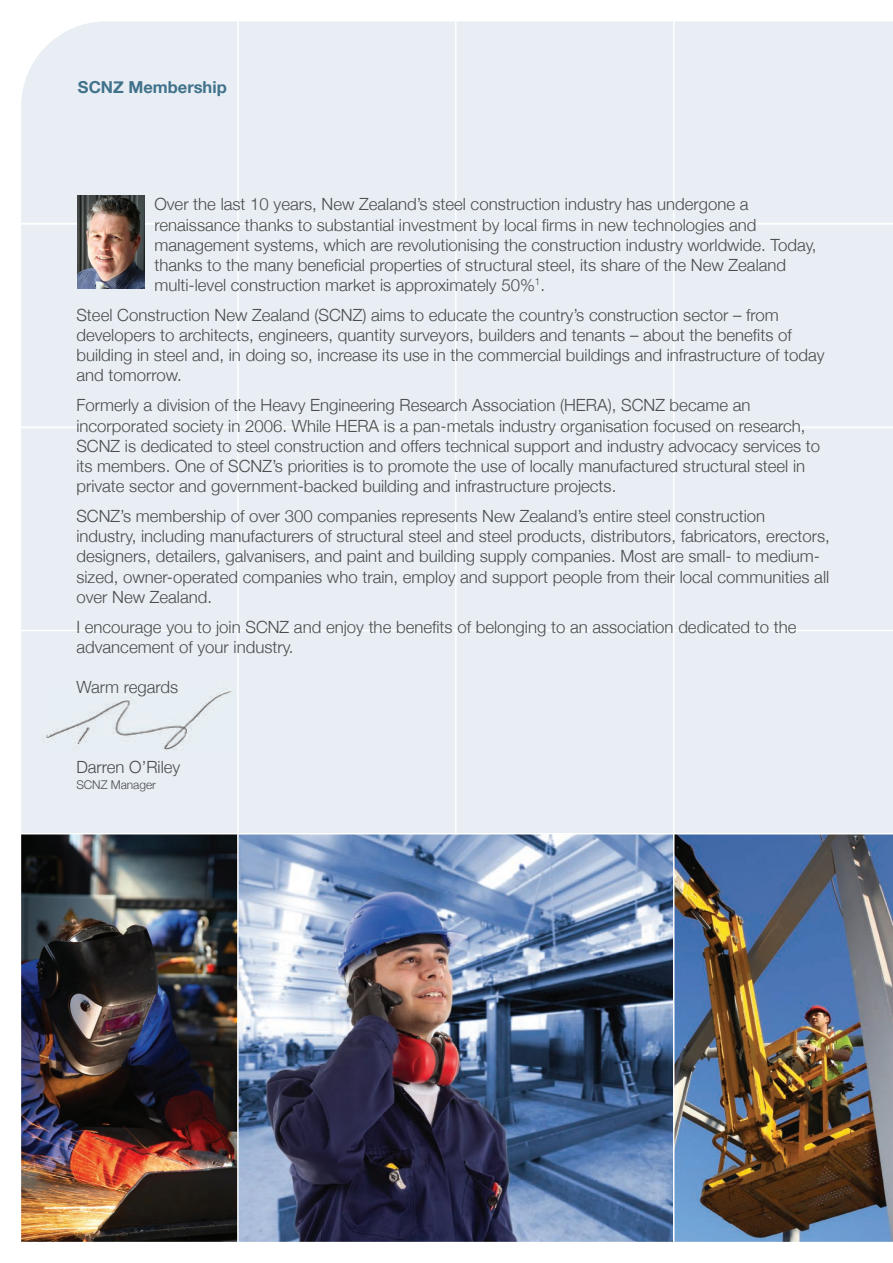
<style>
.page{position:relative;width:893px;height:1263px;background:#fff}
.page>*{position:absolute;margin:0;border:0;box-sizing:border-box;transform-origin:0 0}
.t1{font:300 16.8px/20.1px "Helvetica Neue";color:#4b4c4d}
.t2{font:700 16.5px "Helvetica Neue";color:#41728b}
.t3{font:300 12px "Helvetica Neue";letter-spacing:-.005em;color:#4b4c4d}
</style>
<div class="page">
<img style="left:21px;top:21px;width:872px;height:1221px">
<hr style="left:237px;top:0;width:2px;height:1244px;background:#fff">
<hr style="left:14px;top:833px;width:879px;height:1px;background:#fff">
<img style="left:43px;top:687px;width:191px;height:68px">
<img style="left:77px;top:196px;width:67px;height:92px">
<p class="t2" style="left:78px;top:74px;width:150px">SCNZ Membership</p>
<p class="t1" style="left:154px;top:193px;width:664px">Over the last 10 years, New Zealand’s steel construction industry has undergone a renaissance thanks to substantial investment by local firms in new technologies and management systems, which are revolutionising the construction industry worldwide. Today, thanks to the many beneficial properties of structural steel, its share of the New Zealand multi-level construction market is approximately 50%<sup>1</sup>.</p>
<p class="t1" style="left:76px;top:304px;width:750px">Steel Construction New Zealand (SCNZ) aims to educate the country’s construction sector – from developers to architects, engineers, quantity surveyors, builders and tenants – about the benefits of building in steel and, in doing so, increase its use in the commercial buildings and infrastructure of today and tomorrow.</p>
<p class="t1" style="left:76px;top:394px;width:745px">Formerly a division of the Heavy Engineering Research Association (HERA), SCNZ became an incorporated society in 2006. While HERA is a pan-metals industry organisation focused on research, SCNZ is dedicated to steel construction and offers technical support and industry advocacy services to its members. One of SCNZ’s priorities is to promote the use of locally manufactured structural steel in private sector and government-backed building and infrastructure projects.</p>
<p class="t1" style="left:76px;top:505px;width:755px">SCNZ’s membership of over 300 companies represents New Zealand’s entire steel construction<br>industry, including manufacturers of structural steel and steel products, distributors, fabricators, erectors, designers, detailers, galvanisers, and paint and building supply companies. Most are small- to medium&shy;sized, owner-operated companies who train, employ and support people from their local communities all over New Zealand.</p>
<p class="t1" style="left:76px;top:616px;width:722px">I encourage you to join SCNZ and enjoy the benefits of belonging to an association dedicated to the advancement of your industry.</p>
<p class="t1" style="left:76px;top:676px;width:103px">Warm regards</p>
<p class="t1" style="left:76px;top:756px;width:105px">Darren O’Riley</p>
<p class="t3" style="left:76px;top:775px;width:81px">SCNZ Manager</p>
</div>
